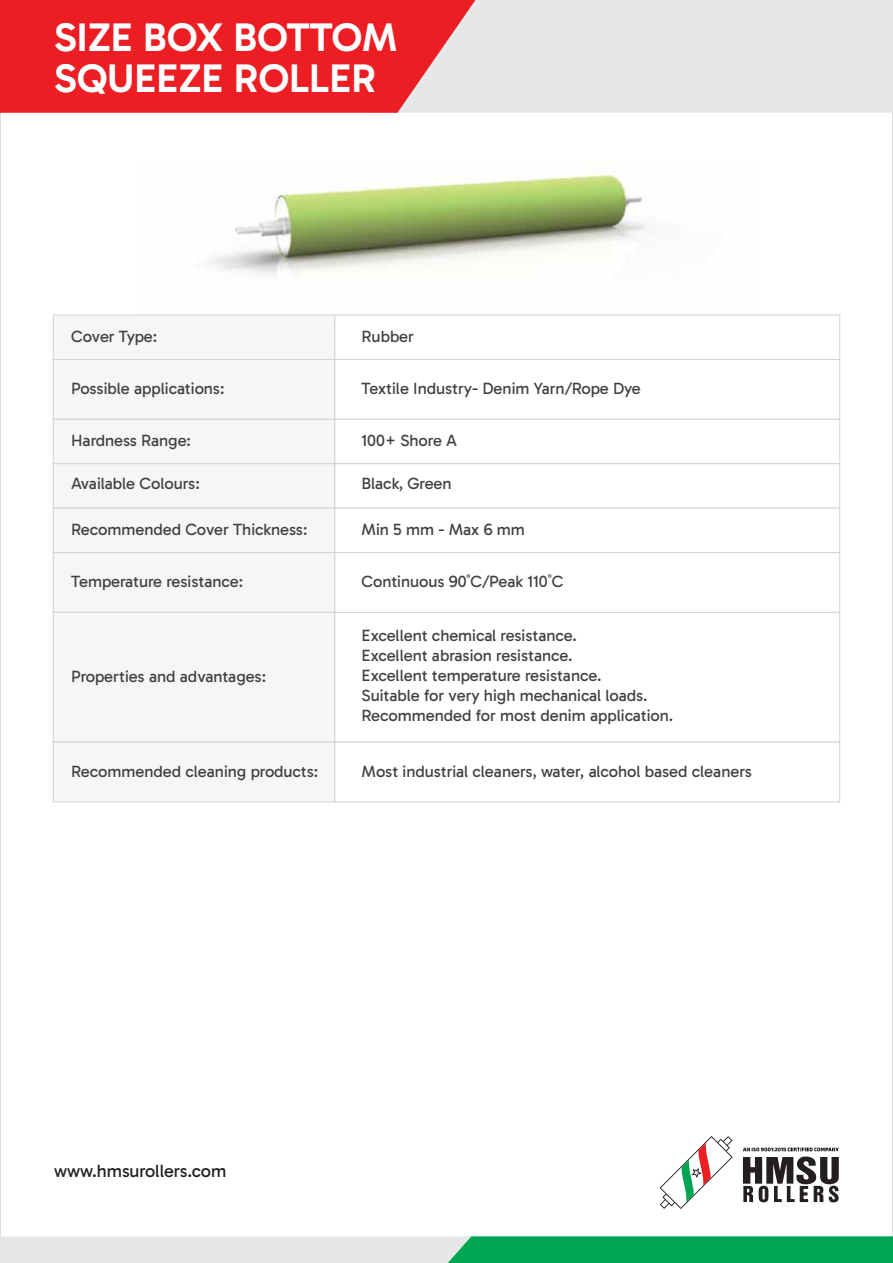
<style>
.page{position:relative;width:893px;height:1263px;background:#fff}
.page>*{position:absolute;margin:0;border:0;box-sizing:border-box;transform-origin:0 0}
.t1{font:600 40.5px/40.5px "Gabarito";color:#fff}
.t2{font:18px "Gabarito";color:#231f20}
.t3{font:16.5px/19.8px "Gabarito";letter-spacing:-.005em;color:#414042}
</style>
<div class="page">
<div style="left:475px;top:0;width:418px;height:113px;background:#e6e7e8"></div>
<svg style="left:0;top:0;width:475px;height:113px;background:#ec2d34"></svg>
<img style="left:136px;top:173px;width:624px;height:142px">
<svg style="left:660px;top:1136px;width:73px;height:73px"></svg>
<svg style="left:743px;top:1147px;width:96px;height:55px"></svg>
<div style="left:53px;top:315px;width:282px;height:45px;background:#f6f6f6;border:1px solid #d1d3d4"></div>
<div style="left:334px;top:315px;width:506px;height:45px;background:#fff;border:1px solid #d1d3d4"></div>
<div style="left:53px;top:359px;width:282px;height:61px;background:#f6f6f6;border:1px solid #d1d3d4"></div>
<div style="left:334px;top:359px;width:506px;height:61px;background:#fff;border:1px solid #d1d3d4"></div>
<div style="left:53px;top:419px;width:282px;height:45px;background:#f6f6f6;border:1px solid #d1d3d4"></div>
<div style="left:334px;top:419px;width:506px;height:45px;background:#fff;border:1px solid #d1d3d4"></div>
<div style="left:53px;top:463px;width:282px;height:45px;background:#f6f6f6;border:1px solid #d1d3d4"></div>
<div style="left:334px;top:463px;width:506px;height:45px;background:#fff;border:1px solid #d1d3d4"></div>
<div style="left:53px;top:508px;width:282px;height:45px;background:#f6f6f6;border:1px solid #d1d3d4"></div>
<div style="left:334px;top:508px;width:506px;height:45px;background:#fff;border:1px solid #d1d3d4"></div>
<div style="left:53px;top:552px;width:282px;height:61px;background:#f6f6f6;border:1px solid #d1d3d4"></div>
<div style="left:334px;top:552px;width:506px;height:61px;background:#fff;border:1px solid #d1d3d4"></div>
<div style="left:53px;top:612px;width:282px;height:130px;background:#f6f6f6;border:1px solid #d1d3d4"></div>
<div style="left:334px;top:612px;width:506px;height:130px;background:#fff;border:1px solid #d1d3d4"></div>
<div style="left:53px;top:742px;width:282px;height:60px;background:#f6f6f6;border:1px solid #d1d3d4"></div>
<div style="left:334px;top:742px;width:506px;height:60px;background:#fff;border:1px solid #d1d3d4"></div>
<svg style="left:0;top:1236px;width:893px;height:27px;background:#78c89f"></svg>
<h1 class="t1" style="left:54px;top:17px;width:345px">SIZE BOX BOTTOM<br>SQUEEZE ROLLER</h1>
<p class="t3" style="left:71px;top:326px;width:87px">Cover Type:</p>
<p class="t3" style="left:362px;top:326px;width:54px">Rubber</p>
<p class="t3" style="left:71px;top:378px;width:155px">Possible applications:</p>
<p class="t3" style="left:362px;top:378px;width:281px">Textile Industry- Denim Yarn/Rope Dye</p>
<p class="t3" style="left:71px;top:431px;width:121px">Hardness Range:</p>
<p class="t3" style="left:362px;top:431px;width:97px">100+ Shore A</p>
<p class="t3" style="left:71px;top:474px;width:130px">Available Colours:</p>
<p class="t3" style="left:362px;top:474px;width:92px">Black, Green</p>
<p class="t3" style="left:71px;top:519px;width:238px">Recommended Cover Thickness:</p>
<p class="t3" style="left:362px;top:519px;width:165px">Min 5 mm - Max 6 mm</p>
<p class="t3" style="left:71px;top:572px;width:173px">Temperature resistance:</p>
<p class="t3" style="left:362px;top:571px;width:203px">Continuous 90<sup>°</sup>C/Peak 110<sup>°</sup>C</p>
<p class="t3" style="left:71px;top:666px;width:196px">Properties and advantages:</p>
<p class="t3" style="left:362px;top:626px;width:313px">Excellent chemical resistance.<br>Excellent abrasion resistance.<br>Excellent temperature resistance.<br>Suitable for very high mechanical loads.<br>Recommended for most denim application.</p>
<p class="t3" style="left:71px;top:761px;width:249px">Recommended cleaning products:</p>
<p class="t3" style="left:362px;top:761px;width:392px">Most industrial cleaners, water, alcohol based cleaners</p>
<p class="t2" style="left:54px;top:1160px;width:174px">www.hmsurollers.com</p>
</div>
